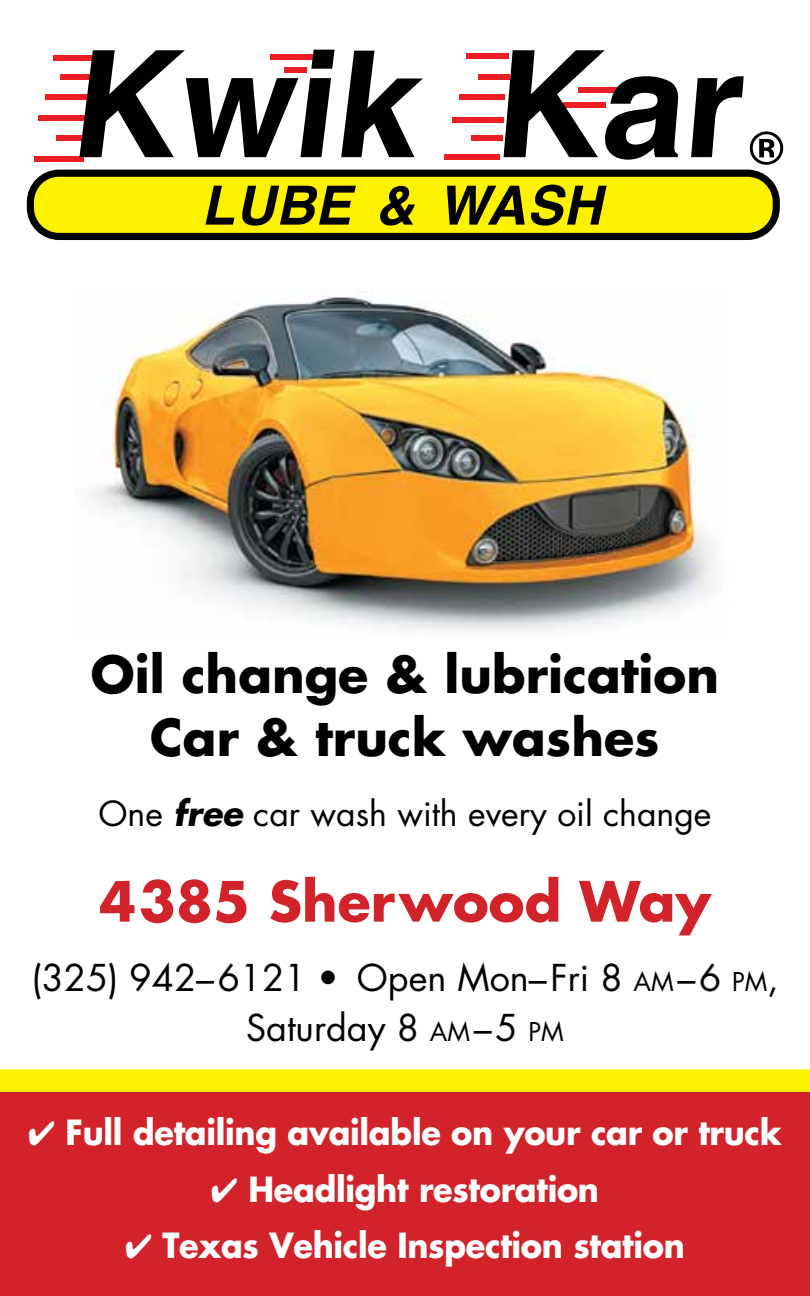
<style>
.page{position:relative;width:810px;height:1296px;background:#fff}
.page>*{position:absolute;margin:0;border:0;box-sizing:border-box;transform-origin:0 0}
.t1{font:700 54px "Futura";color:#d2232a}
.t2{font:700 49.5px/63px "Futura";color:#000;text-align:center}
.t3{font:36px/49.5px "Futura";color:#000;text-align:center}
.t4{font:700 33.75px "Futura";letter-spacing:-.01em;color:#fff;scale:.95 1}
.t5{font:33.75px "Futura";color:#000}
.s1{font-weight:700;font-style:italic}
.s2{font-size:25.2px}
</style>
<div class="page">
<div style="left:0;top:1090px;width:810px;height:206px;background:#d2232a"></div>
<div style="left:0;top:1069px;width:810px;height:23px;background:#fff200"></div>
<img style="left:89px;top:296px;width:625px;height:335px">
<svg style="left:27px;top:170px;width:753px;height:70px;background:#b7ae06"></svg>
<div style="left:34px;top:157px;width:49px;height:5px;background:#ed1d24"></div>
<div style="left:57px;top:136px;width:25px;height:5px;background:#ed1d24"></div>
<div style="left:38px;top:116px;width:48px;height:5px;background:#ed1d24"></div>
<div style="left:46px;top:95px;width:41px;height:5px;background:#ed1d24"></div>
<div style="left:53px;top:56px;width:39px;height:5px;background:#ed1d24"></div>
<div style="left:61px;top:74px;width:29px;height:5px;background:#ed1d24"></div>
<svg style="left:504px;top:50px;width:175px;height:110px"></svg>
<svg style="left:691px;top:76px;width:53px;height:81px"></svg>
<div style="left:444px;top:155px;width:56px;height:5px;background:#ed1d24"></div>
<div style="left:471px;top:136px;width:32px;height:5px;background:#ed1d24"></div>
<div style="left:452px;top:118px;width:51px;height:5px;background:#ed1d24"></div>
<div style="left:460px;top:95px;width:45px;height:5px;background:#ed1d24"></div>
<div style="left:466px;top:54px;width:43px;height:5px;background:#ed1d24"></div>
<div style="left:479px;top:74px;width:31px;height:5px;background:#ed1d24"></div>
<svg style="left:79px;top:50px;width:256px;height:107px"></svg>
<svg style="left:341px;top:51px;width:82px;height:106px"></svg>
<svg style="left:206px;top:186px;width:28px;height:39px"></svg>
<svg style="left:242px;top:186px;width:114px;height:40px;background:#807900"></svg>
<svg style="left:380px;top:186px;width:35px;height:40px"></svg>
<svg style="left:447px;top:185px;width:160px;height:41px;background:#867f00"></svg>
<svg style="left:750px;top:131px;width:33px;height:34px"></svg>
<h2 class="t2" style="left:91px;top:641px;width:630px">Oil change &amp; lubrication<br>Car &amp; truck washes</h2>
<p class="t5" style="left:99px;top:791px;width:614px">One <span class="s1">free</span> car wash with every oil change</p>
<h1 class="t1" style="left:99px;top:864px;width:613px">4385 Sherwood Way</h1>
<p class="t3" style="left:31px;top:953px;width:749px">(325) 942–6121 • Open Mon–Fri 8 <span class="s2">AM</span>–6 <span class="s2">PM</span>,<br>Saturday 8 <span class="s2">AM</span>–5 <span class="s2">PM</span></p>
<p class="t4" style="left:28px;top:1109px;width:795px">✔ Full detailing available on your car or truck</p>
<p class="t4" style="left:211px;top:1166px;width:410px">✔ Headlight restoration</p>
<p class="t4" style="left:125px;top:1222px;width:591px">✔ Texas Vehicle Inspection station</p>
</div>
